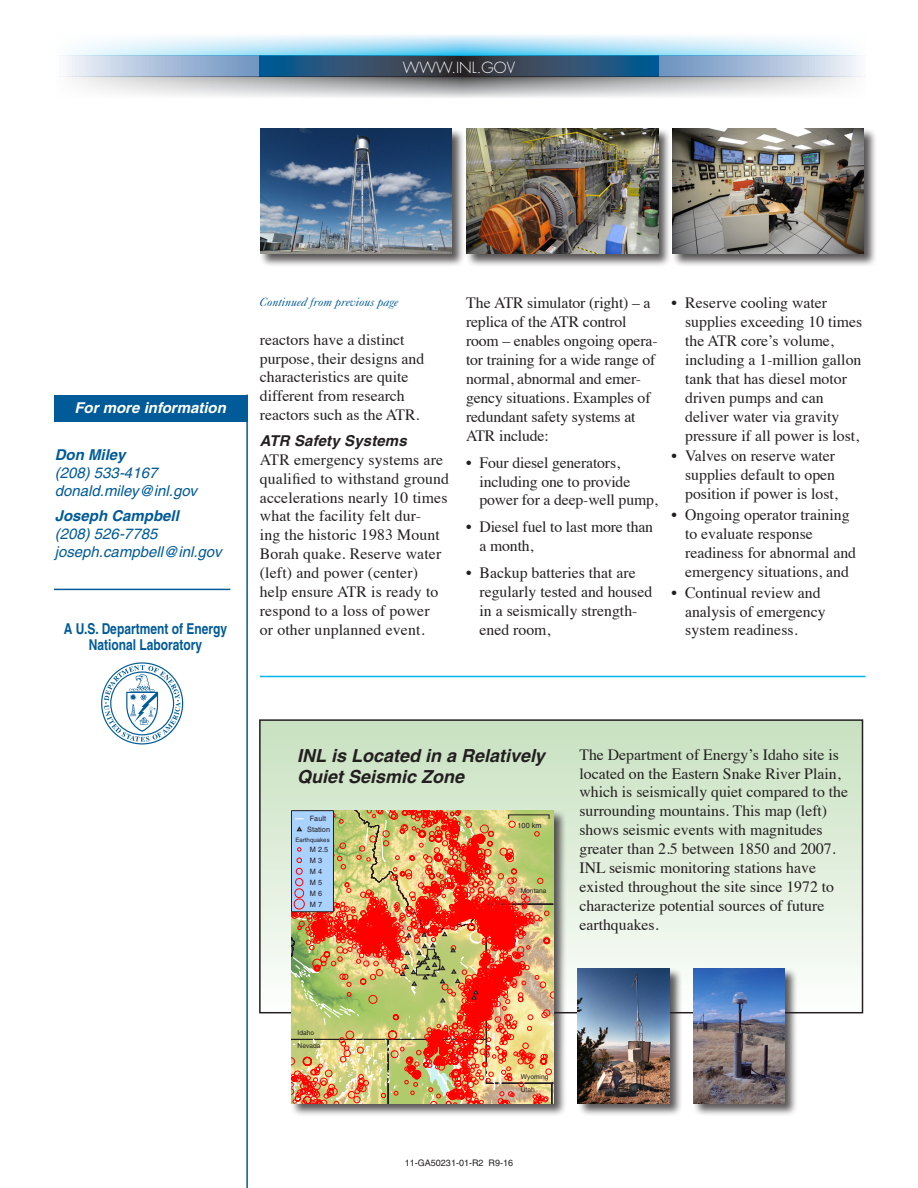
<style>
.page{position:relative;width:918px;height:1188px;background:#fff}
.page>*{position:absolute;margin:0;border:0;box-sizing:border-box;transform-origin:0 0}
.Subhead_1{font:italic 700 18px/21.6px "Helvetica";color:#231f20}
.Body_Text{font:15.75px/18.9px "Times";color:#231f20}
.Bullet_Text{font:15.75px/18.9px "Times";color:#231f20}
.Contact_Information{font:italic 15px "Helvetica";color:#005b98}
.Subhead_2{font:700 15px "Helvetica";color:#005b98;scale:.8 1}
.Contact_Name{font:italic 700 15px "Helvetica";color:#005b98}
.Body_Text-2{font:700 15px "Helvetica";color:#005b98;scale:.8 1}
.Subhead_2-2{font:italic 700 15px "Helvetica";color:#fff}
.Subhead_2-3{font:italic 700 15px "Helvetica";letter-spacing:.01em;color:#231f20}
.t1{font:300 15px "Futura";color:#fff}
.Continued_on__from{font:italic 12px "Caslon Five Forty";color:#005b98}
.File_Number{font:9px "Helvetica";color:#231f20}
.t2{font:7.35px/10.9px "Helvetica";color:#231f20;text-align:center}
.t3{font:6.6px/13.4px "Helvetica";color:#231f20}
.t4{font:6.15px "Helvetica";color:#231f20}
</style>
<div class="page">
<svg style="left:63px;top:55px;width:800px;height:21px;background:#abc1dc"></svg>
<svg style="left:259px;top:55px;width:400px;height:21px;background:#284e6b"></svg>
<svg style="left:72px;top:35px;width:781px;height:20px"></svg>
<svg style="left:63px;top:76px;width:800px;height:22px"></svg>
<div style="left:260px;top:720px;width:602px;height:293px;background:linear-gradient(to bottom,#c7e0bf,#fdfefd)"></div>
<div style="left:259px;top:719px;width:604px;height:294px;border:2px solid #231f20"></div>
<svg style="left:101px;top:662px;width:82px;height:83px"></svg>
<hr style="left:54px;top:589px;width:176px;height:1px;background:#005b98">
<div style="left:54px;top:395px;width:193px;height:27px;background:#005b98"></div>
<hr style="left:246px;top:395px;width:2px;height:793px;background:#005b98">
<hr style="left:260px;top:676px;width:606px;height:1px;background:#00b4ec">
<div style="left:260px;top:128px;width:205px;height:139px;background:#231f20;opacity:.75"></div>
<img style="left:260px;top:129px;width:192px;height:125px">
<div style="left:466px;top:128px;width:206px;height:139px;background:#231f20;opacity:.75"></div>
<img style="left:466px;top:129px;width:192px;height:125px">
<div style="left:672px;top:128px;width:205px;height:139px;background:#231f20;opacity:.75"></div>
<img style="left:672px;top:129px;width:192px;height:125px">
<div style="left:577px;top:968px;width:105px;height:149px;background:#231f20;opacity:.75"></div>
<img style="left:578px;top:968px;width:91px;height:135px">
<div style="left:693px;top:968px;width:105px;height:149px;background:#231f20;opacity:.75"></div>
<img style="left:693px;top:968px;width:92px;height:135px">
<div style="left:291px;top:810px;width:276px;height:307px;background:#231f20;opacity:.75"></div>
<hr style="left:555px;top:811px;width:1px;height:292px;background:#231f20">
<hr style="left:291px;top:1106px;width:263px;height:1px;background:#231f20">
<hr style="left:291px;top:1104px;width:263px;height:1px;background:#231f20">
<hr style="left:521px;top:1105px;width:32px;height:1px;background:#231f20">
<hr style="left:455px;top:1105px;width:33px;height:1px;background:#231f20">
<hr style="left:389px;top:1105px;width:33px;height:1px;background:#231f20">
<hr style="left:324px;top:1105px;width:33px;height:1px;background:#231f20">
<hr style="left:554px;top:811px;width:1px;height:47px;background:#231f20">
<hr style="left:554px;top:904px;width:1px;height:46px;background:#231f20">
<hr style="left:554px;top:995px;width:1px;height:44px;background:#231f20">
<svg style="left:554px;top:1083px;width:1px;height:20px"></svg>
<svg style="left:542px;top:813px;width:6px;height:288px;background:#d5bc7b"></svg>
<img style="left:291px;top:811px;width:248px;height:294px">
<div style="left:296px;top:878px;width:7px;height:8px;border:1px solid #f00;border-radius:50%"></div>
<div style="left:295px;top:889px;width:9px;height:9px;border:1px solid #f00;border-radius:50%"></div>
<div style="left:294px;top:899px;width:10px;height:10px;border:1px solid #f00;border-radius:50%"></div>
<p class="t1" style="left:403px;top:58px;width:114px">WWW.INL.GOV</p>
<p class="Subhead_2-2" style="left:74px;top:398px;width:153px">For more information</p>
<p class="Contact_Name" style="left:55px;top:446px;width:72px">Don Miley</p>
<p class="Contact_Information" style="left:55px;top:464px;width:104px">(208) 533-4167</p>
<p class="Contact_Information" style="left:55px;top:482px;width:144px">donald.miley@inl.gov</p>
<p class="Contact_Name" style="left:55px;top:506px;width:126px">Joseph Campbell</p>
<p class="Contact_Information" style="left:55px;top:525px;width:104px">(208) 526-7785</p>
<p class="Contact_Information" style="left:55px;top:543px;width:168px">joseph.campbell@inl.gov</p>
<p class="Subhead_2" style="left:64px;top:619px;width:206px">A U.S. Department of Energy</p>
<p class="Body_Text-2" style="left:89px;top:636px;width:143px">National Laboratory</p>
<p class="Continued_on__from" style="left:260px;top:295px;width:140px">Continued from previous page</p>
<p class="Body_Text" style="left:260px;top:329px;width:166px">reactors have a distinct purpose, their designs and characteristics are quite different from research reactors such as the ATR.</p>
<p class="Subhead_2-3" style="left:260px;top:431px;width:148px">ATR Safety Systems</p>
<p class="Body_Text" style="left:260px;top:449px;width:191px">ATR emergency systems are qualified to withstand ground accelerations nearly 10 times what the facility felt dur-<br>ing the historic 1983 Mount<br>Borah quake. Reserve water (left) and power (center) help ensure ATR is ready to respond to a loss of power<br>or other unplanned event.</p>
<p class="Body_Text" style="left:466px;top:292px;width:193px">The ATR simulator (right) – a replica of the ATR control room – enables ongoing opera&shy;tor training for a wide range of normal, abnormal and emer&shy;gency situations. Examples of redundant safety systems at<br>ATR include:</p>
<p class="Bullet_Text" style="left:480px;top:452px;width:180px;text-indent:-14px">• Four diesel generators, including one to provide power for a deep-well pump,</p>
<p class="Bullet_Text" style="left:480px;top:516px;width:175px;text-indent:-14px">• Diesel fuel to last more than a month,</p>
<p class="Bullet_Text" style="left:480px;top:562px;width:174px;text-indent:-14px">• Backup batteries that are regularly tested and housed in a seismically strength&shy;ened room,</p>
<p class="Bullet_Text" style="left:685px;top:292px;width:179px;text-indent:-14px">• Reserve cooling water supplies exceeding 10 times the ATR core’s volume, including a 1-million gallon tank that has diesel motor driven pumps and can deliver water via gravity pressure if all power is lost,</p>
<p class="Bullet_Text" style="left:685px;top:445px;width:154px;text-indent:-14px">• Valves on reserve water supplies default to open position if power is lost,</p>
<p class="Bullet_Text" style="left:685px;top:504px;width:173px;text-indent:-14px">• Ongoing operator training to evaluate response readiness for abnormal and emergency situations, and</p>
<p class="Bullet_Text" style="left:685px;top:582px;width:142px;text-indent:-14px">• Continual review and analysis of emergency system readiness.</p>
<p class="Subhead_1" style="left:297px;top:744px;width:249px">INL is Located in a Relatively<br>Quiet Seismic Zone</p>
<p class="Body_Text" style="left:579px;top:744px;width:270px">The Department of Energy’s Idaho site is located on the Eastern Snake River Plain, which is seismically quiet compared to the surrounding mountains. This map (left) shows seismic events with magnitudes greater than 2.5 between 1850 and 2007.<br>INL seismic monitoring stations have existed throughout the site since 1972 to characterize potential sources of future earthquakes.</p>
<p class="t2" style="left:307px;top:813px;width:24px">Fault<br>Station</p>
<p class="t4" style="left:295px;top:836px;width:36px">Earthquakes</p>
<p class="t2" style="left:310px;top:844px;width:20px;text-align:left">M 2.5<br>M 3<br>M 4<br>M 5<br>M 6<br>M 7</p>
<p class="t2" style="left:518px;top:820px;width:26px">100 km</p>
<p class="t3" style="left:521px;top:884px;width:27px">Montana</p>
<p class="t3" style="left:298px;top:1026px;width:24px">Idaho<br>Nevada</p>
<p class="t3" style="left:521px;top:1070px;width:29px;line-height:12.9px">Wyoming<br>Utah</p>
<p class="File_Number" style="left:405px;top:1158px;width:110px">11-GA50231-01-R2 R9-16</p>
</div>
